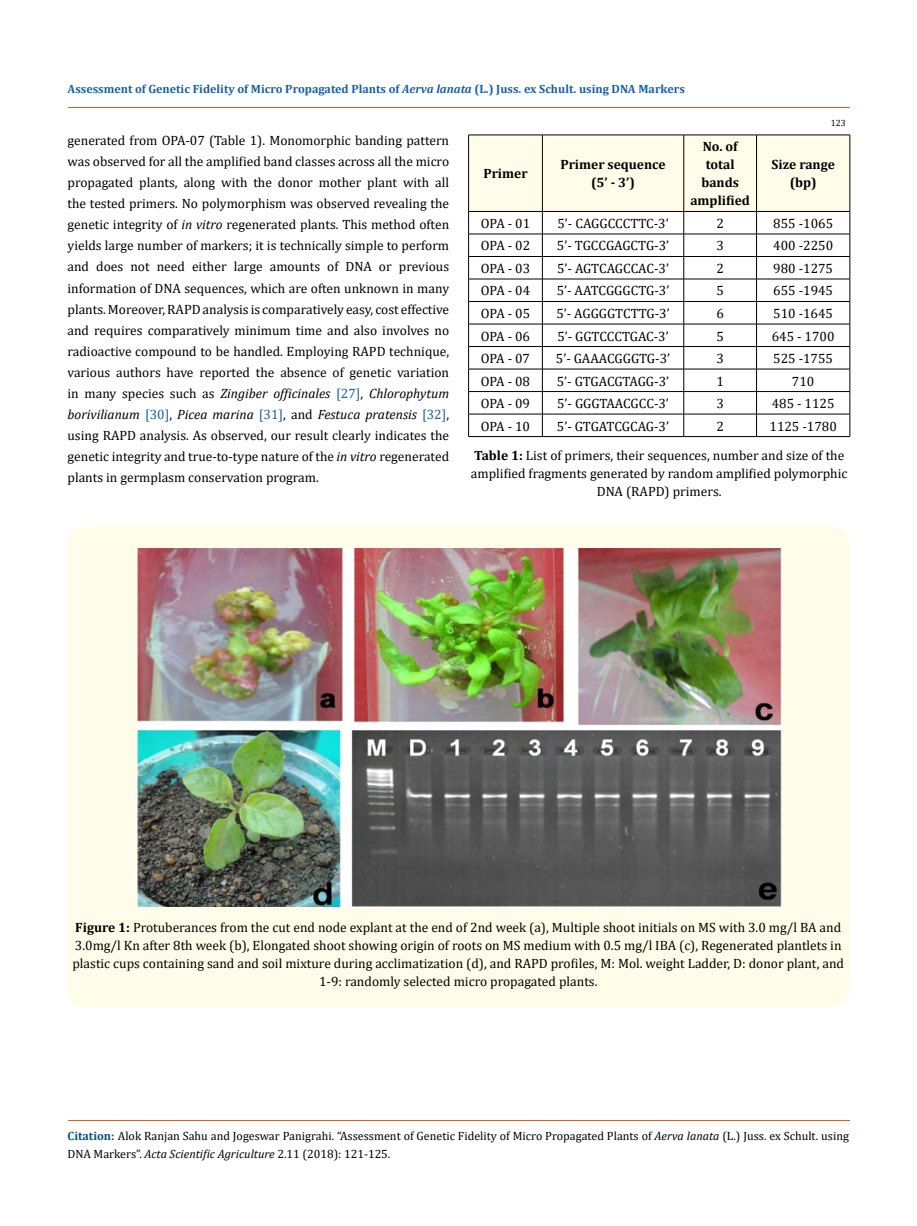
<style>
.page{position:relative;width:917px;height:1226px;background:#fff}
.page>*{position:absolute;margin:0;border:0;box-sizing:border-box;transform-origin:0 0}
.t1{font:13.5px/21px "Cambria";color:#000;text-align:center}
.t2{font:700 13.5px/18px "Cambria";color:#000;text-align:center}
.t3{font:12px/18px "Cambria";color:#000}
.t4{font:700 12px "Cambria";color:#1560a6}
.t5{font:9px "Cambria";color:#000}
.s1{font-style:italic}
.s2{color:#1560a6}
.s3{font-weight:700}
.s4{font-weight:700;color:#035089}
</style>
<div class="page">
<svg style="left:468px;top:135px;width:382px;height:301px"></svg>
<hr style="left:468px;top:436px;width:74px;height:1px;background:#000">
<hr style="left:542px;top:436px;width:141px;height:1px;background:#000">
<hr style="left:683px;top:436px;width:73px;height:1px;background:#000">
<hr style="left:756px;top:436px;width:94px;height:1px;background:#000">
<div style="left:68px;top:526px;width:781px;height:481px;background:#fffde9;border-radius:18px"></div>
<img style="left:137px;top:549px;width:644px;height:357px">
<hr style="left:68px;top:108px;width:781px;height:1px;background:#e05d1a">
<hr style="left:68px;top:1120px;width:781px;height:1px;background:#e05d1a">
<p class="t4" style="left:68px;top:81px;width:618px">Assessment of Genetic Fidelity of Micro Propagated Plants of <span class="s1">Aerva lanata</span> (L.) Juss. ex Schult. using DNA Markers</p>
<p class="t5" style="left:830px;top:118px;width:16px">123</p>
<p class="t1" style="left:68px;top:130px;width:383px;text-align:justify">generated from OPA-07 (Table 1). Monomorphic banding pattern was observed for all the amplified band classes across all the micro propagated plants, along with the donor mother plant with all the tested primers. No polymorphism was observed revealing the genetic integrity of <span class="s1">in vitro</span> regenerated plants. This method often yields large number of markers; it is technically simple to perform and does not need either large amounts of DNA or previous information of DNA sequences, which are often unknown in many plants. Moreover, RAPD analysis is comparatively easy, cost effective and requires comparatively minimum time and also involves no radioactive compound to be handled. Employing RAPD technique, various authors have reported the absence of genetic variation in many species such as <span class="s1">Zingiber officinales</span> <span class="s2">[27]</span>, <span class="s1">Chlorophytum borivilianum</span> <span class="s2">[30]</span>, <span class="s1">Picea marina</span> <span class="s2">[31]</span>, and <span class="s1">Festuca pratensis</span> <span class="s2">[32]</span>, using RAPD analysis. As observed, our result clearly indicates the genetic integrity and true-to-type nature of the <span class="s1">in vitro</span> regenerated plants in germplasm conservation program.</p>
<p class="t2" style="left:483px;top:164px;width:46px">Primer</p>
<p class="t2" style="left:560px;top:155px;width:107px">Primer sequence (5’ - 3’)</p>
<p class="t2" style="left:690px;top:137px;width:61px">No. of total bands amplified</p>
<p class="t2" style="left:771px;top:155px;width:65px">Size range (bp)</p>
<p class="t1" style="left:481px;top:213px;width:51px">OPA - 01</p>
<p class="t1" style="left:557px;top:213px;width:113px">5’- CAGGCCCTTC-3’</p>
<p class="t1" style="left:716px;top:213px;width:9px">2</p>
<p class="t1" style="left:773px;top:213px;width:61px">855 -1065</p>
<p class="t1" style="left:481px;top:235px;width:51px">OPA - 02</p>
<p class="t1" style="left:557px;top:235px;width:114px">5’- TGCCGAGCTG-3’</p>
<p class="t1" style="left:716px;top:235px;width:9px">3</p>
<p class="t1" style="left:773px;top:235px;width:61px">400 -2250</p>
<p class="t1" style="left:481px;top:258px;width:51px">OPA - 03</p>
<p class="t1" style="left:557px;top:258px;width:113px">5’- AGTCAGCCAC-3’</p>
<p class="t1" style="left:716px;top:258px;width:9px">2</p>
<p class="t1" style="left:773px;top:258px;width:61px">980 -1275</p>
<p class="t1" style="left:481px;top:280px;width:51px">OPA - 04</p>
<p class="t1" style="left:556px;top:280px;width:114px">5’- AATCGGGCTG-3’</p>
<p class="t1" style="left:716px;top:280px;width:9px">5</p>
<p class="t1" style="left:773px;top:280px;width:61px">655 -1945</p>
<p class="t1" style="left:481px;top:303px;width:51px">OPA - 05</p>
<p class="t1" style="left:556px;top:303px;width:115px">5’- AGGGGTCTTG-3’</p>
<p class="t1" style="left:716px;top:303px;width:9px">6</p>
<p class="t1" style="left:773px;top:303px;width:61px">510 -1645</p>
<p class="t1" style="left:481px;top:325px;width:51px">OPA - 06</p>
<p class="t1" style="left:557px;top:325px;width:113px">5’- GGTCCCTGAC-3’</p>
<p class="t1" style="left:716px;top:325px;width:9px">5</p>
<p class="t1" style="left:771px;top:325px;width:64px">645 - 1700</p>
<p class="t1" style="left:481px;top:348px;width:51px">OPA - 07</p>
<p class="t1" style="left:556px;top:348px;width:116px">5’- GAAACGGGTG-3’</p>
<p class="t1" style="left:716px;top:348px;width:9px">3</p>
<p class="t1" style="left:773px;top:348px;width:61px">525 -1755</p>
<p class="t1" style="left:480px;top:370px;width:51px">OPA - 08</p>
<p class="t1" style="left:557px;top:370px;width:114px">5’- GTGACGTAGG-3’</p>
<p class="t1" style="left:716px;top:370px;width:9px">1</p>
<p class="t1" style="left:791px;top:370px;width:24px">710</p>
<p class="t1" style="left:480px;top:393px;width:51px">OPA - 09</p>
<p class="t1" style="left:557px;top:393px;width:113px">5’- GGGTAACGCC-3’</p>
<p class="t1" style="left:716px;top:393px;width:9px">3</p>
<p class="t1" style="left:771px;top:393px;width:64px">485 - 1125</p>
<p class="t1" style="left:480px;top:415px;width:51px">OPA - 10</p>
<p class="t1" style="left:557px;top:415px;width:114px">5’- GTGATCGCAG-3’</p>
<p class="t1" style="left:716px;top:415px;width:9px">2</p>
<p class="t1" style="left:474px;top:411px;width:371px;line-height:29.7px;text-align:left;text-indent:295px">1125 -1780<br><span class="s3">Table 1:</span> List of primers, their sequences, number and size of the</p>
<p class="t1" style="left:471px;top:464px;width:378px;line-height:18px">amplified fragments generated by random amplified polymorphic<br>DNA (RAPD) primers.</p>
<p class="t1" style="left:72px;top:918px;width:773px;line-height:18px"><span class="s3">Figure 1:</span> Protuberances from the cut end node explant at the end of 2nd week (a), Multiple shoot initials on MS with 3.0 mg/l BA and 3.0mg/l Kn after 8th week (b), Elongated shoot showing origin of roots on MS medium with 0.5 mg/l IBA (c), Regenerated plantlets in plastic cups containing sand and soil mixture during acclimatization (d), and RAPD profiles, M: Mol. weight Ladder, D: donor plant, and 1-9: randomly selected micro propagated plants.</p>
<p class="t3" style="left:68px;top:1127px;width:783px"><span class="s4">Citation:</span> Alok Ranjan Sahu and Jogeswar Panigrahi. “Assessment of Genetic Fidelity of Micro Propagated Plants of <span class="s1">Aerva lanata</span> (L.) Juss. ex Schult. using<br>DNA Markers”. <span class="s1">Acta Scientific Agriculture</span> 2.11 (2018): 121-125.</p>
</div>
